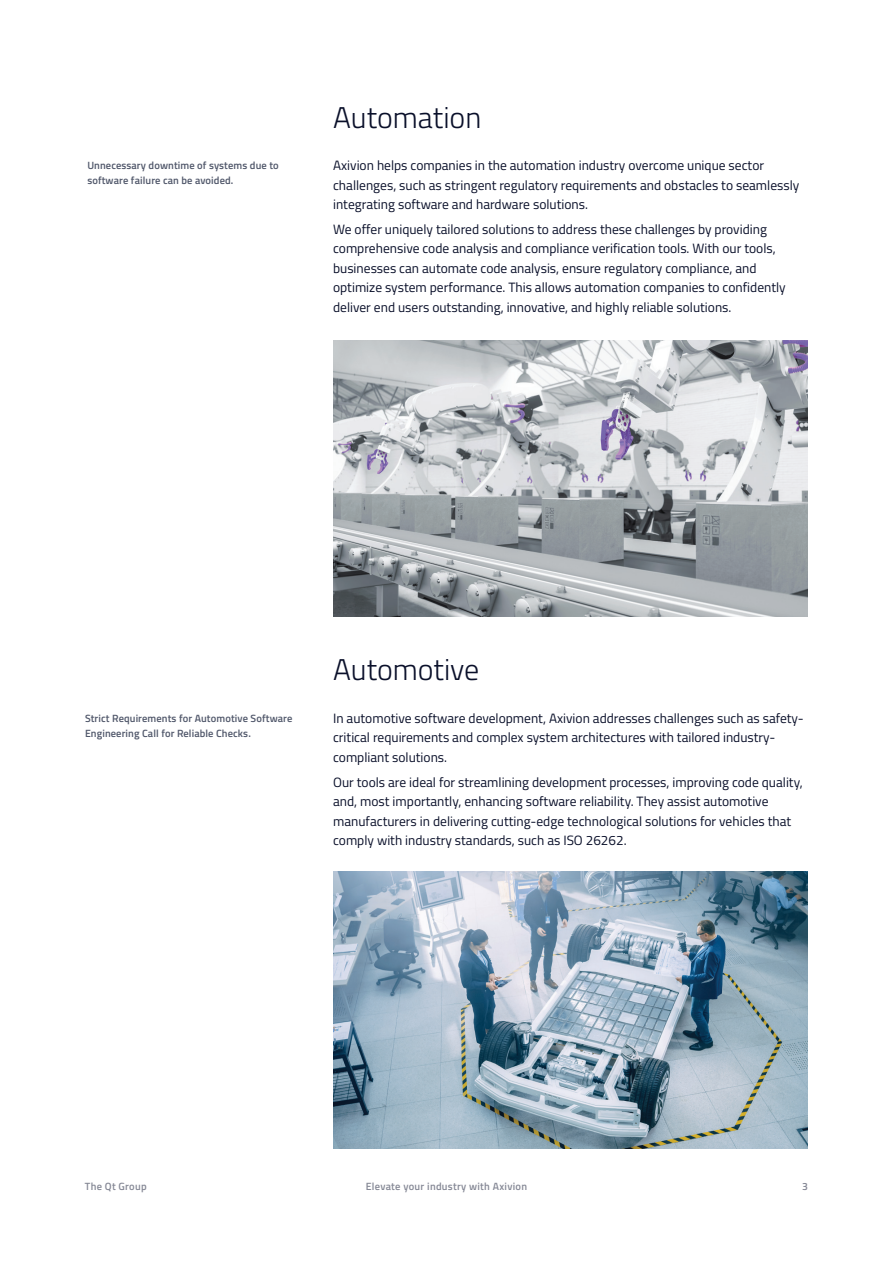
<style>
.page{position:relative;width:893px;height:1263px;background:#fff}
.page>*{position:absolute;margin:0;border:0;box-sizing:border-box;transform-origin:0 0}
.t1{font:300 30px "Titillium Web";color:#0a102a}
.t2{font:13.5px/19.5px "Titillium Web";color:#0a102a}
.t3{font:600 10.5px/15px "Titillium Web";letter-spacing:.01em;color:#51586b}
.t4{font:600 10.5px "Titillium Web";letter-spacing:.025em;color:#868996}
</style>
<div class="page">
<img style="left:333px;top:872px;width:475px;height:276px">
<img style="left:333px;top:340px;width:475px;height:277px">
<p class="t3" style="left:87px;top:158px;width:193px">Unnecessary downtime of systems due to software failure can be avoided.</p>
<h1 class="t1" style="left:333px;top:95px;width:150px">Automation</h1>
<p class="t2" style="left:333px;top:155px;width:468px">Axivion helps companies in the automation industry overcome unique sector challenges, such as stringent regulatory requirements and obstacles to seamlessly integrating software and hardware solutions.</p>
<p class="t2" style="left:333px;top:219px;width:454px">We offer uniquely tailored solutions to address these challenges by providing comprehensive code analysis and compliance verification tools. With our tools, businesses can automate code analysis, ensure regulatory compliance, and optimize system performance. This allows automation companies to confidently deliver end users outstanding, innovative, and highly reliable solutions.</p>
<p class="t3" style="left:85px;top:710px;width:209px">Strict Requirements for Automotive Software<br>Engineering Call for Reliable Checks.</p>
<h1 class="t1" style="left:333px;top:648px;width:148px">Automotive</h1>
<p class="t2" style="left:333px;top:708px;width:472px">In automotive software development, Axivion addresses challenges such as safety&shy;critical requirements and complex system architectures with tailored industry&shy;compliant solutions.</p>
<p class="t2" style="left:333px;top:771px;width:471px">Our tools are ideal for streamlining development processes, improving code quality, and, most importantly, enhancing software reliability. They assist automotive manufacturers in delivering cutting-edge technological solutions for vehicles that comply with industry standards, such as ISO 26262.</p>
<p class="t4" style="left:85px;top:1178px;width:63px">The Qt Group</p>
<p class="t4" style="left:366px;top:1178px;width:163px">Elevate your industry with Axivion</p>
<p class="t4" style="left:802px;top:1178px;width:7px">3</p>
</div>
